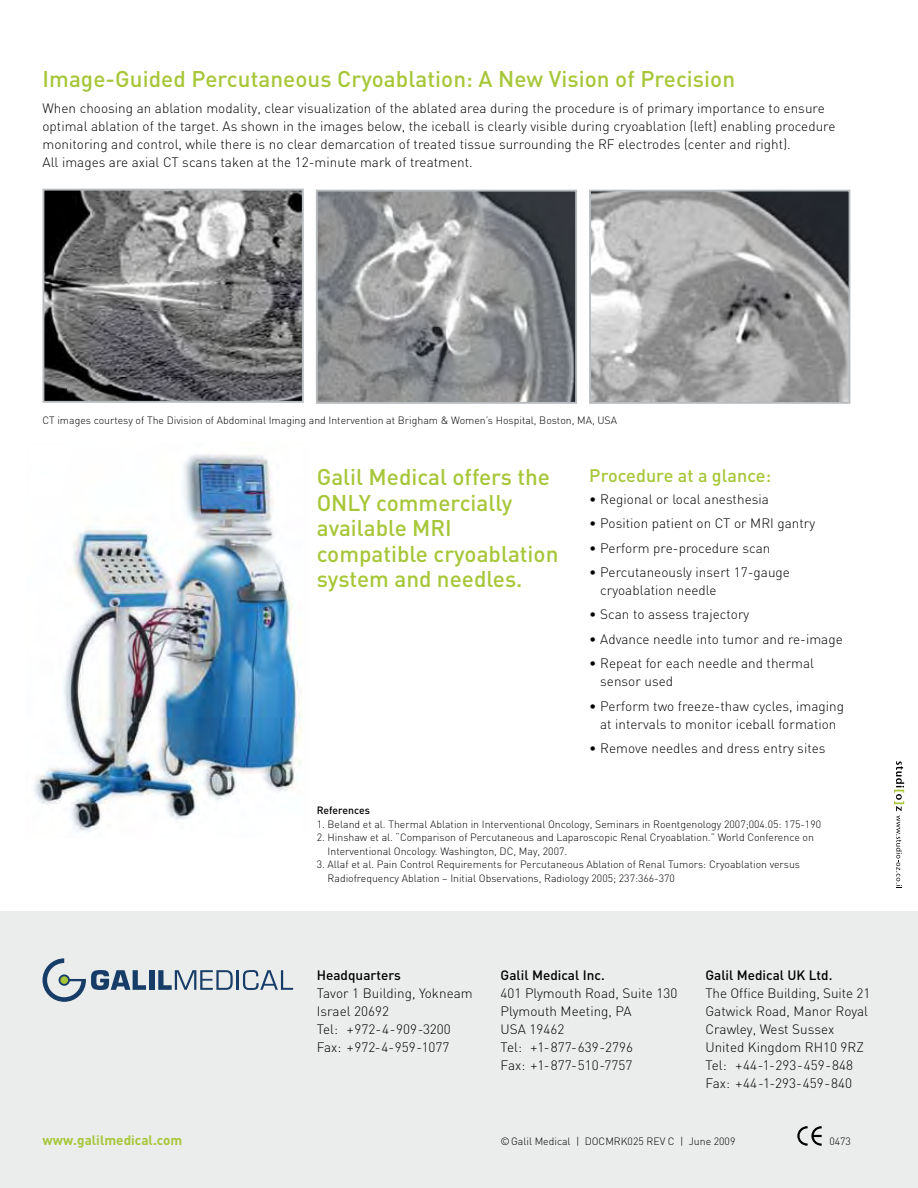
<style>
.page{position:relative;width:918px;height:1188px;background:#fff}
.page>*{position:absolute;margin:0;border:0;box-sizing:border-box;transform-origin:0 0}
.t1{font:500 22.5px/25.5px "DIN";color:#a7c739}
.t2{font:500 18px "DIN";letter-spacing:.005em;color:#a7c739}
.t3{font:300 13.5px/18px "DIN";letter-spacing:.005em;color:#000}
.t4{font:500 13.5px "DIN";letter-spacing:.005em;color:#000}
.t5{font:700 13.5px "DIN";color:#a7c739}
.t6{font:300 10.5px/13.5px "DIN";color:#000}
.t7{font:500 10.5px "DIN";color:#000}
</style>
<div class="page">
<hr style="left:917px;top:397px;width:1px;height:353px;background:#a7c739">
<hr style="left:917px;top:537px;width:1px;height:71px;background:#fff">
<hr style="left:917px;top:397px;width:1px;height:140px;background:#b7bbbe">
<img style="left:34px;top:454px;width:268px;height:378px">
<div style="left:0;top:912px;width:918px;height:276px;background:#ebecec"></div>
<hr style="left:917px;top:750px;width:1px;height:438px;background:#ebecec">
<svg style="left:43px;top:958px;width:103px;height:44px"></svg>
<div style="left:149px;top:970px;width:5px;height:20px;background:#163c67"></div>
<svg style="left:158px;top:970px;width:75px;height:20px"></svg>
<hr style="left:237px;top:970px;width:2px;height:20px;background:#163c67">
<svg style="left:243px;top:970px;width:50px;height:20px"></svg>
<svg style="left:797px;top:1126px;width:25px;height:20px"></svg>
<img style="left:319px;top:193px;width:255px;height:208px">
<div style="left:316px;top:190px;width:261px;height:214px;border:2px solid #b7bbbe"></div>
<img style="left:592px;top:193px;width:255px;height:208px">
<div style="left:589px;top:190px;width:261px;height:214px;border:2px solid #b7bbbe"></div>
<img style="left:46px;top:192px;width:255px;height:208px">
<div style="left:43px;top:189px;width:261px;height:214px;border:2px solid #b7bbbe"></div>
<svg style="left:894px;top:761px;width:10px;height:127px"></svg>
<h1 class="t1" style="left:43px;top:66px;width:694px">Image-Guided Percutaneous Cryoablation: A New Vision of Precision</h1>
<p class="t3" style="left:43px;top:99px;width:795px">When choosing an ablation modality, clear visualization of the ablated area during the procedure is of primary importance to ensure optimal ablation of the target. As shown in the images below, the iceball is clearly visible during cryoablation (left) enabling procedure monitoring and control, while there is no clear demarcation of treated tissue surrounding the RF electrodes (center and right).<br>All images are axial CT scans taken at the 12-minute mark of treatment.</p>
<p class="t6" style="left:43px;top:413px;width:576px">CT images courtesy of The Division of Abdominal Imaging and Intervention at Brigham &amp; Women’s Hospital, Boston, MA, USA</p>
<h1 class="t1" style="left:317px;top:464px;width:243px">Galil Medical offers the<br>ONLY commercially available MRI compatible cryoablation system and needles.</h1>
<h2 class="t2" style="left:589px;top:464px;width:183px">Procedure at a glance:</h2>
<p class="t3" style="left:589px;top:490px;width:181px">• Regional or local anesthesia</p>
<p class="t3" style="left:589px;top:514px;width:228px">• Position patient on CT or MRI gantry</p>
<p class="t3" style="left:589px;top:539px;width:183px">• Perform pre-procedure scan</p>
<p class="t3" style="left:600px;top:563px;width:191px;text-indent:-11px">• Percutaneously insert 17-gauge cryoablation needle</p>
<p class="t3" style="left:589px;top:605px;width:162px">• Scan to assess trajectory</p>
<p class="t3" style="left:589px;top:630px;width:255px">• Advance needle into tumor and re-image</p>
<p class="t3" style="left:600px;top:654px;width:215px;text-indent:-11px">• Repeat for each needle and thermal sensor used</p>
<p class="t3" style="left:589px;top:697px;width:256px;text-align:center">• Perform two freeze-thaw cycles, imaging at intervals to monitor iceball formation</p>
<p class="t3" style="left:589px;top:739px;width:238px">• Remove needles and dress entry sites</p>
<p class="t7" style="left:317px;top:804px;width:55px">References</p>
<p class="t6" style="left:317px;top:817px;width:506px">1. Beland et al. Thermal Ablation in Interventional Oncology, Seminars in Roentgenology 2007;004.05: 175-190</p>
<p class="t6" style="left:328px;top:831px;width:488px;text-indent:-11px">2. Hinshaw et al. “Comparison of Percutaneous and Laparoscopic Renal Cryoablation.” World Conference on<br>Interventional Oncology. Washington, DC, May, 2007.</p>
<p class="t6" style="left:328px;top:858px;width:474px;text-indent:-11px">3. Allaf et al. Pain Control Requirements for Percutaneous Ablation of Renal Tumors: Cryoablation versus<br>Radiofrequency Ablation – Initial Observations, Radiology 2005; 237:366-370</p>
<p class="t5" style="left:43px;top:1132px;width:141px">www.galilmedical.com</p>
<p class="t4" style="left:317px;top:967px;width:86px">Headquarters</p>
<p class="t3" style="left:317px;top:984px;width:158px">Tavor 1 Building, Yokneam<br>Israel 20692<br>Tel: +972-4-909-3200<br>Fax: +972-4-959-1077</p>
<p class="t4" style="left:501px;top:967px;width:106px">Galil Medical Inc.</p>
<p class="t3" style="left:501px;top:984px;width:178px">401 Plymouth Road, Suite 130<br>Plymouth Meeting, PA<br>USA 19462<br>Tel: +1-877-639-2796<br>Fax: +1-877-510-7757</p>
<p class="t4" style="left:705px;top:967px;width:129px">Galil Medical UK Ltd.</p>
<p class="t3" style="left:705px;top:984px;width:167px">The Office Building, Suite 21<br>Gatwick Road, Manor Royal<br>Crawley, West Sussex<br>United Kingdom RH10 9RZ<br>Tel: +44-1-293-459-848<br>Fax: +44-1-293-459-840</p>
<p class="t6" style="left:501px;top:1134px;width:236px">©Galil Medical | DOCMRK025 REV C | June 2009</p>
<p class="t6" style="left:829px;top:1134px;width:23px">0473</p>
</div>
